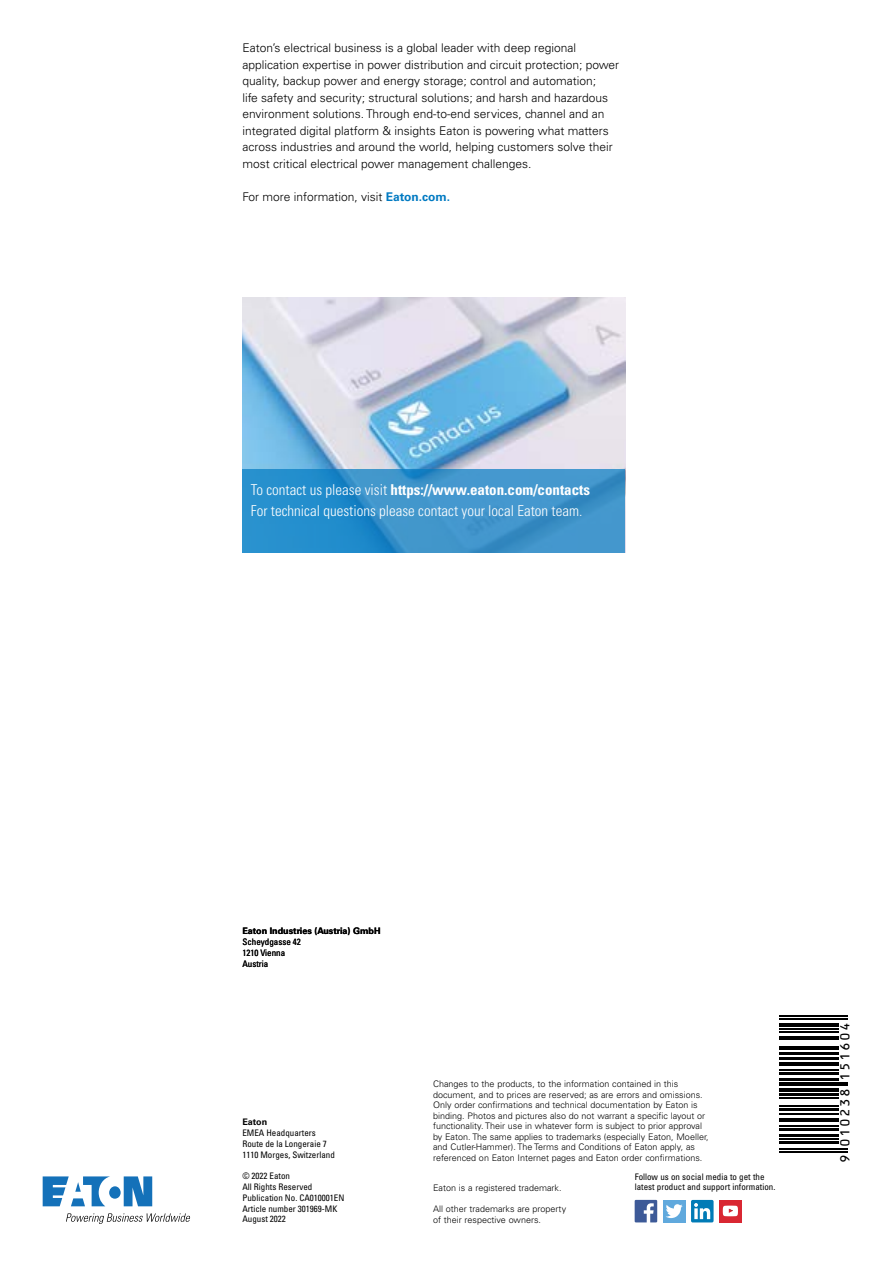
<style>
.page{position:relative;width:893px;height:1263px;background:#fff}
.page>*{position:absolute;margin:0;border:0;box-sizing:border-box;transform-origin:0 0}
.t1{font:300 condensed 15px/20.7px "Univers";color:#fff}
.t2{font:14.4px "OCRB10 Pitch BT";letter-spacing:.09em;color:#000}
.t3{font:300 12px/16.5px "Univers";color:#000}
.t4{font:300 9px/10.5px "Univers";color:#000}
.t5{font:condensed 9px/10.8px "Univers";color:#000}
.t6{font:700 9px "Univers";color:#000}
.s1{font-weight:700;color:#007ac2}
.s2{font-weight:700}
</style>
<div class="page">
<svg style="left:779px;top:1015px;width:69px;height:138px"></svg>
<hr style="left:779px;top:1151px;width:68px;height:1px;background:#000">
<hr style="left:779px;top:1148px;width:68px;height:1px;background:#000">
<hr style="left:779px;top:1141px;width:60px;height:3px;background:#000">
<hr style="left:779px;top:1138px;width:60px;height:1px;background:#000">
<hr style="left:779px;top:1134px;width:60px;height:2px;background:#000">
<hr style="left:779px;top:1128px;width:60px;height:2px;background:#000">
<hr style="left:779px;top:1125px;width:60px;height:1px;background:#000">
<hr style="left:779px;top:1118px;width:60px;height:4px;background:#000">
<hr style="left:779px;top:1114px;width:60px;height:1px;background:#000">
<hr style="left:779px;top:1108px;width:60px;height:2px;background:#000">
<hr style="left:779px;top:1105px;width:60px;height:1px;background:#000">
<hr style="left:779px;top:1098px;width:60px;height:1px;background:#000">
<hr style="left:779px;top:1093px;width:60px;height:3px;background:#000">
<hr style="left:779px;top:1088px;width:60px;height:4px;background:#000">
<hr style="left:779px;top:1085px;width:68px;height:1px;background:#000">
<hr style="left:779px;top:1082px;width:68px;height:1px;background:#000">
<hr style="left:779px;top:1078px;width:60px;height:2px;background:#000">
<hr style="left:779px;top:1072px;width:60px;height:2px;background:#000">
<hr style="left:779px;top:1069px;width:60px;height:1px;background:#000">
<hr style="left:779px;top:1062px;width:60px;height:4px;background:#000">
<hr style="left:779px;top:1057px;width:60px;height:3px;background:#000">
<hr style="left:779px;top:1052px;width:60px;height:2px;background:#000">
<hr style="left:779px;top:1049px;width:60px;height:1px;background:#000">
<hr style="left:779px;top:1046px;width:60px;height:1px;background:#000">
<hr style="left:779px;top:1036px;width:60px;height:4px;background:#000">
<hr style="left:779px;top:1032px;width:60px;height:1px;background:#000">
<hr style="left:779px;top:1029px;width:60px;height:1px;background:#000">
<hr style="left:779px;top:1023px;width:60px;height:4px;background:#000">
<hr style="left:779px;top:1019px;width:68px;height:1px;background:#000">
<hr style="left:779px;top:1016px;width:68px;height:1px;background:#000">
<svg style="left:43px;top:1176px;width:109px;height:30px"></svg>
<svg style="left:66px;top:1213px;width:124px;height:11px"></svg>
<div style="left:719px;top:1200px;width:23px;height:22px;background:#d92732"></div>
<div style="left:663px;top:1200px;width:22px;height:22px;background:#60a9dd"></div>
<svg style="left:635px;top:1200px;width:22px;height:22px"></svg>
<svg style="left:666px;top:1204px;width:17px;height:14px"></svg>
<div style="left:691px;top:1200px;width:23px;height:22px;background:#007bb6;border-radius:2px"></div>
<svg style="left:694px;top:1203px;width:16px;height:16px"></svg>
<svg style="left:723px;top:1205px;width:15px;height:11px"></svg>
<img style="left:242px;top:298px;width:383px;height:171px">
<svg style="left:242px;top:469px;width:383px;height:84px;background:#3591ca"></svg>
<p class="t3" style="left:242px;top:40px;width:378px">Eaton’s electrical business is a global leader with deep regional application expertise in power distribution and circuit protection; power quality, backup power and energy storage; control and automation;<br>life safety and security; structural solutions; and harsh and hazardous environment solutions. Through end-to-end services, channel and an integrated digital platform &amp; insights Eaton is powering what matters across industries and around the world, helping customers solve their most critical electrical power management challenges.</p>
<h3 class="t3" style="left:242px;top:188px;width:209px">For more information, visit <span class="s1">Eaton.com.</span></h3>
<h1 class="t1" style="left:251px;top:480px;width:341px">To contact us please visit <span class="s2">https://www.eaton.com/contacts<br></span>For technical questions please contact your local Eaton team.</h1>
<p class="t6" style="left:242px;top:926px;width:140px">Eaton Industries (Austria) GmbH</p>
<p class="t5" style="left:242px;top:936px;width:60px">Scheydgasse 42<br>1210 Vienna<br>Austria</p>
<p class="t6" style="left:242px;top:1117px;width:26px">Eaton</p>
<p class="t5" style="left:242px;top:1127px;width:94px">EMEA Headquarters<br>Route de la Longeraie 7<br>1110 Morges, Switzerland</p>
<p class="t5" style="left:242px;top:1170px;width:103px">© 2022 Eaton<br>All Rights Reserved<br>Publication No. CA010001EN<br>Article number 301969-MK<br>August 2022</p>
<p class="t4" style="left:433px;top:1079px;width:277px">Changes to the products, to the information contained in this document, and to prices are reserved; as are errors and omissions.<br>Only order confirmations and technical documentation by Eaton is binding. Photos and pictures also do not warrant a specific layout or functionality. Their use in whatever form is subject to prior approval by Eaton. The same applies to trademarks (especially Eaton, Moeller, and Cutler-Hammer). The Terms and Conditions of Eaton apply, as referenced on Eaton Internet pages and Eaton order confirmations.</p>
<p class="t5" style="left:635px;top:1171px;width:131px">Follow us on social media to get the</p>
<p class="t4" style="left:433px;top:1182px;width:130px">Eaton is a registered trademark.</p>
<p class="t5" style="left:635px;top:1181px;width:142px">latest product and support information.</p>
<p class="t4" style="left:433px;top:1203px;width:135px">All other trademarks are property of their respective owners.</p>
<h2 class="t2" style="left:836px;top:1163px;width:142px;rotate:-90deg">9 010238 151604</h2>
</div>
